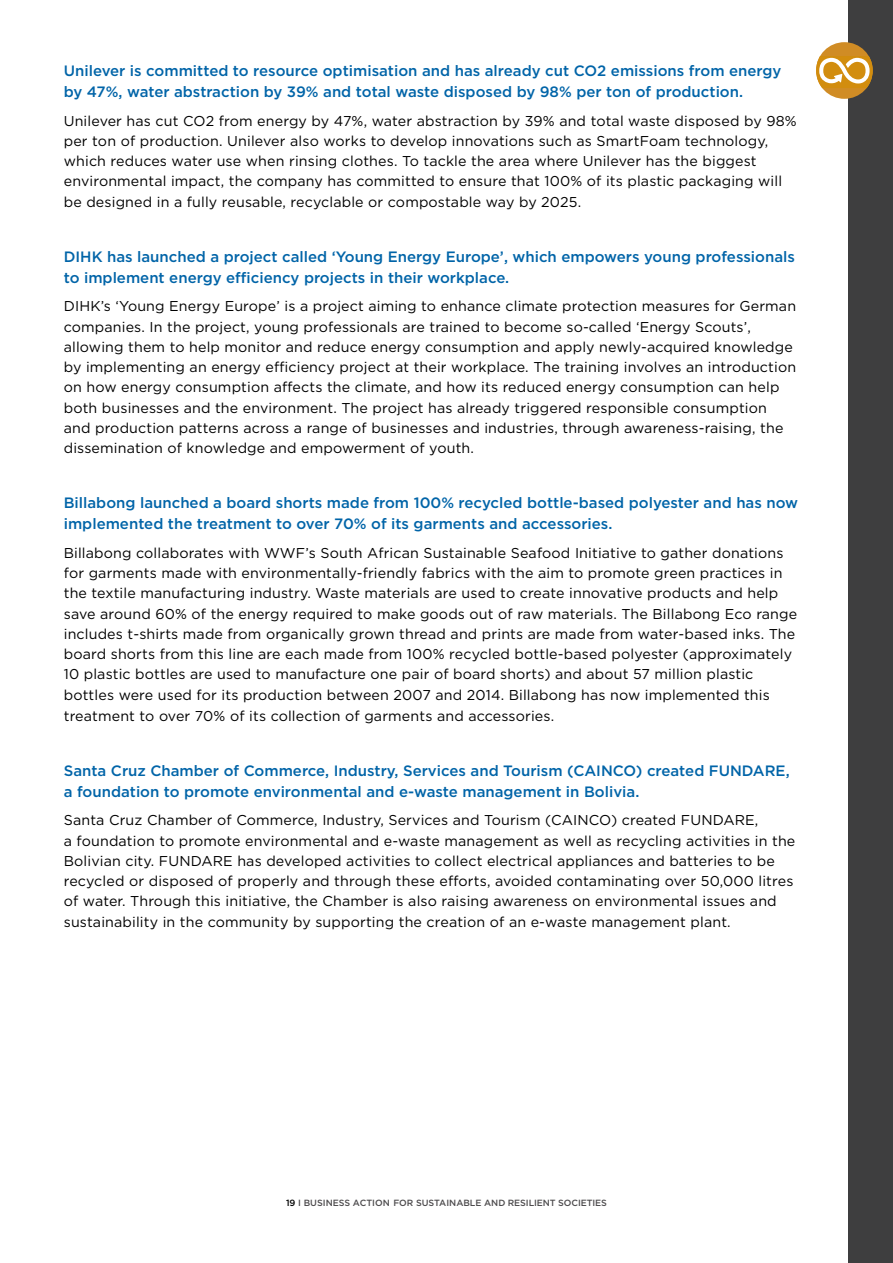
<style>
.page{position:relative;width:893px;height:1263px;background:#fff}
.page>*{position:absolute;margin:0;border:0;box-sizing:border-box;transform-origin:0 0}
.t1{font:500 15px/21px "Gotham";color:#0064a8}
.t2{font:14.25px/20.4px "Gotham";letter-spacing:.01em;color:#000}
.t3{font:500 9px "Gotham";letter-spacing:-.01em;color:#4d4b4d}
.s1{color:#000}
</style>
<div class="page">
<div style="left:848px;top:0;width:45px;height:1263px;background:#3e3e3f"></div>
<div style="left:816px;top:42px;width:57px;height:57px;background:#d08c25;border-radius:50%"></div>
<svg style="left:816px;top:56px;width:57px;height:32px"></svg>
<p class="t1" style="left:64px;top:60px;width:719px">Unilever is committed to resource optimisation and has already cut CO2 emissions from energy by 47%, water abstraction by 39% and total waste disposed by 98% per ton of production.</p>
<p class="t2" style="left:64px;top:110px;width:734px">Unilever has cut CO2 from energy by 47%, water abstraction by 39% and total waste disposed by 98% per ton of production. Unilever also works to develop innovations such as SmartFoam technology, which reduces water use when rinsing clothes. To tackle the area where Unilever has the biggest environmental impact, the company has committed to ensure that 100% of its plastic packaging will be designed in a fully reusable, recyclable or compostable way by 2025.</p>
<p class="t1" style="left:64px;top:246px;width:733px">DIHK has launched a project called ‘Young Energy Europe’, which empowers young professionals to implement energy efficiency projects in their workplace.</p>
<p class="t2" style="left:64px;top:296px;width:734px">DIHK’s ‘Young Energy Europe’ is a project aiming to enhance climate protection measures for German companies. In the project, young professionals are trained to become so-called ‘Energy Scouts’, allowing them to help monitor and reduce energy consumption and apply newly-acquired knowledge by implementing an energy efficiency project at their workplace. The training involves an introduction on how energy consumption affects the climate, and how its reduced energy consumption can help both businesses and the environment. The project has already triggered responsible consumption and production patterns across a range of businesses and industries, through awareness-raising, the dissemination of knowledge and empowerment of youth.</p>
<p class="t1" style="left:64px;top:492px;width:736px">Billabong launched a board shorts made from 100% recycled bottle-based polyester and has now implemented the treatment to over 70% of its garments and accessories.</p>
<p class="t2" style="left:64px;top:542px;width:735px">Billabong collaborates with WWF’s South African Sustainable Seafood Initiative to gather donations for garments made with environmentally-friendly fabrics with the aim to promote green practices in the textile manufacturing industry. Waste materials are used to create innovative products and help save around 60% of the energy required to make goods out of raw materials. The Billabong Eco range includes t-shirts made from organically grown thread and prints are made from water-based inks. The board shorts from this line are each made from 100% recycled bottle-based polyester (approximately 10 plastic bottles are used to manufacture one pair of board shorts) and about 57 million plastic bottles were used for its production between 2007 and 2014. Billabong has now implemented this treatment to over 70% of its collection of garments and accessories.</p>
<p class="t1" style="left:64px;top:760px;width:727px">Santa Cruz Chamber of Commerce, Industry, Services and Tourism (CAINCO) created FUNDARE, a foundation to promote environmental and e-waste management in Bolivia.</p>
<p class="t2" style="left:64px;top:810px;width:733px">Santa Cruz Chamber of Commerce, Industry, Services and Tourism (CAINCO) created FUNDARE,<br>a foundation to promote environmental and e-waste management as well as recycling activities in the Bolivian city. FUNDARE has developed activities to collect electrical appliances and batteries to be recycled or disposed of properly and through these efforts, avoided contaminating over 50,000 litres of water. Through this initiative, the Chamber is also raising awareness on environmental issues and sustainability in the community by supporting the creation of an e-waste management plant.</p>
<p class="t3" style="left:286px;top:1197px;width:322px"><span class="s1">19</span> I BUSINESS ACTION FOR SUSTAINABLE AND RESILIENT SOCIETIES</p>
</div>
